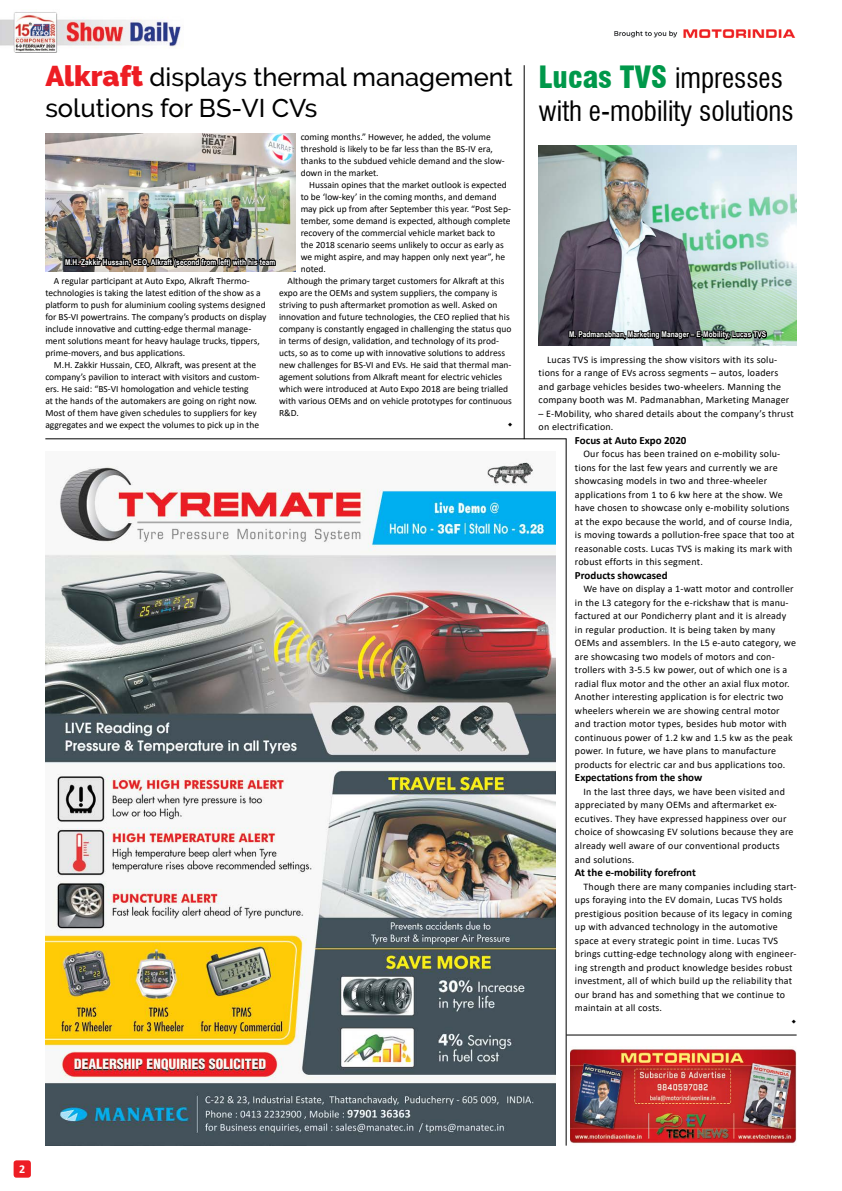
<style>
.page{position:relative;width:842px;height:1191px;background:#fff}
.page>*{position:absolute;margin:0;border:0;box-sizing:border-box;transform-origin:0 0}
.t1{font:condensed 27.5px/33px "Swiss 721 BT";color:#000}
.t2{font:500 25.5px/30.6px "Raleway";color:#000}
.t3{font:700 12px "Calibri";color:#fff}
.t4{font:700 11px "Calibri";color:#000}
.t5{font:10px/13.5px "Calibri";letter-spacing:.02em;color:#000}
.t6{font:9.5px/12px "Calibri";color:#000}
.t7{font:700 8px "Arial Narrow";letter-spacing:.01em;color:#fff}
.s1{font-weight:900;font-size:28.5px;color:#ed1d24}
.s2{font-weight:900;font-size:30px;color:#00984a}
</style>
<div class="page">
<hr style="left:45px;top:438px;width:521px;height:1px;background:#000">
<img style="left:0;top:12px;width:181px;height:40px">
<div style="left:14px;top:1160px;width:17px;height:17px;background:#ed1d24;border-radius:3px"></div>
<hr style="left:566px;top:438px;width:1px;height:707px;background:#000">
<img style="left:614px;top:29px;width:182px;height:10px">
<img style="left:45px;top:462px;width:510px;height:683px">
<img style="left:539px;top:145px;width:258px;height:201px">
<hr style="left:524px;top:65px;width:1px;height:374px;background:#000">
<img style="left:571px;top:1049px;width:226px;height:95px">
<hr style="left:566px;top:1034px;width:231px;height:1px;background:#000">
<svg style="left:567px;top:313px;width:202px;height:32px"></svg>
<img style="left:45px;top:133px;width:250px;height:138px">
<img style="left:64px;top:241px;width:213px;height:31px">
<h2 class="t2" style="left:45px;top:62px;width:469px"><span class="s1">Alkraft</span> displays thermal management solutions for BS-VI CVs</h2>
<p class="t6" style="left:301px;top:131px;width:205px">coming months.” However, he added, the volume threshold is likely to be far less than the BS-IV era, thanks to the subdued vehicle demand and the slow&shy;down in the market.</p>
<p class="t6" style="left:309px;top:179px;width:199px">Hussain opines that the market outlook is expected</p>
<p class="t6" style="left:301px;top:191px;width:198px">to be ‘low-key’ in the coming months, and demand</p>
<p class="t6" style="left:301px;top:203px;width:212px">may pick up from after September this year. “Post Sep-</p>
<p class="t6" style="left:301px;top:215px;width:211px">tember, some demand is expected, although complete</p>
<p class="t6" style="left:301px;top:227px;width:196px">recovery of the commercial vehicle market back to</p>
<p class="t6" style="left:301px;top:239px;width:205px">the 2018 scenario seems unlikely to occur as early as</p>
<p class="t6" style="left:301px;top:251px;width:206px">we might aspire, and may happen only next year”, he</p>
<p class="t6" style="left:301px;top:263px;width:27px">noted.</p>
<p class="t6" style="left:288px;top:275px;width:218px">Although the primary target customers for Alkraft at this</p>
<p class="t6" style="left:279px;top:287px;width:220px">expo are the OEMs and system suppliers, the company is</p>
<p class="t6" style="left:279px;top:299px;width:220px">striving to push aftermarket promotion as well. Asked on</p>
<p class="t6" style="left:279px;top:311px;width:232px">innovation and future technologies, the CEO replied that his</p>
<p class="t6" style="left:279px;top:323px;width:234px">company is constantly engaged in challenging the status quo</p>
<p class="t6" style="left:279px;top:335px;width:221px">in terms of design, validation, and technology of its prod-</p>
<p class="t6" style="left:279px;top:347px;width:228px">ucts, so as to come up with innovative solutions to address</p>
<p class="t6" style="left:279px;top:359px;width:234px">new challenges for BS-VI and EVs. He said that thermal man-</p>
<p class="t6" style="left:279px;top:371px;width:225px">agement solutions from Alkraft meant for electric vehicles</p>
<p class="t6" style="left:279px;top:383px;width:231px">which were introduced at Auto Expo 2018 are being trialled</p>
<p class="t6" style="left:279px;top:395px;width:234px">with various OEMs and on vehicle prototypes for continuous</p>
<p class="t6" style="left:279px;top:407px;width:21px">R&amp;D.</p>
<p class="t7" style="left:65px;top:256px;width:212px">M.H. Zakkir Hussain, CEO, Alkraft (second from left) with his team</p>
<p class="t6" style="left:45px;top:274px;width:223px;text-indent:9px">A regular participant at Auto Expo, Alkraft Thermo&shy;technologies is taking the latest edition of the show as a platform to push for aluminium cooling systems designed for BS-VI powertrains. The company’s products on display include innovative and cutting-edge thermal manage&shy;ment solutions meant for heavy haulage trucks, tippers, prime-movers, and bus applications.</p>
<p class="t6" style="left:45px;top:358px;width:216px;text-indent:9px">M.H. Zakkir Hussain, CEO, Alkraft, was present at the company’s pavilion to interact with visitors and custom&shy;ers. He said: “BS-VI homologation and vehicle testing<br>at the hands of the automakers are going on right now.<br>Most of them have given schedules to suppliers for key aggregates and we expect the volumes to pick up in the</p>
<h1 class="t1" style="left:539px;top:61px;width:257px"><span class="s2">Lucas TVS</span> impresses with e-mobility solutions</h1>
<p class="t7" style="left:569px;top:328px;width:199px">M. Padmanabhan, Marketing Manager – E-Mobility, Lucas TVS</p>
<p class="t5" style="left:539px;top:352px;width:252px;text-indent:8px">Lucas TVS is impressing the show visitors with its solu&shy;tions for a range of EVs across segments – autos, loaders and garbage vehicles besides two-wheelers. Manning the company booth was M. Padmanabhan, Marketing Manager</p>
<p class="t5" style="left:539px;top:406px;width:257px">– E-Mobility, who shared details about the company’s thrust on electrification.</p>
<p class="t4" style="left:575px;top:432px;width:113px">Focus at Auto Expo 2020</p>
<p class="t5" style="left:575px;top:447px;width:221px;text-indent:8px">Our focus has been trained on e-mobility solu&shy;tions for the last few years and currently we are showcasing models in two and three-wheeler applications from 1 to 6 kw here at the show. We have chosen to showcase only e-mobility solutions at the expo because the world, and of course India, is moving towards a pollution-free space that too at reasonable costs. Lucas TVS is making its mark with robust efforts in this segment.</p>
<p class="t4" style="left:575px;top:567px;width:94px">Products showcased</p>
<p class="t5" style="left:575px;top:582px;width:223px;text-indent:8px">We have on display a 1-watt motor and controller in the L3 category for the e-rickshaw that is manu&shy;factured at our Pondicherry plant and it is already in regular production. It is being taken by many OEMs and assemblers. In the L5 e-auto category, we are showcasing two models of motors and con&shy;trollers with 3-5.5 kw power, out of which one is a radial flux motor and the other an axial flux motor.<br>Another interesting application is for electric two wheelers wherein we are showing central motor and traction motor types, besides hub motor with continuous power of 1.2 kw and 1.5 kw as the peak power. In future, we have plans to manufacture products for electric car and bus applications too.</p>
<p class="t4" style="left:575px;top:770px;width:129px">Expectations from the show</p>
<p class="t5" style="left:575px;top:784px;width:220px;text-indent:8px">In the last three days, we have been visited and appreciated by many OEMs and aftermarket ex&shy;ecutives. They have expressed happiness over our choice of showcasing EV solutions because they are already well aware of our conventional products and solutions.</p>
<p class="t4" style="left:575px;top:864px;width:122px">At the e-mobility forefront</p>
<p class="t5" style="left:575px;top:879px;width:223px;text-indent:8px">Though there are many companies including start&shy;ups foraying into the EV domain, Lucas TVS holds prestigious position because of its legacy in coming up with advanced technology in the automotive space at every strategic point in time. Lucas TVS brings cutting-edge technology along with engineer&shy;ing strength and product knowledge besides robust investment, all of which build up the reliability that our brand has and something that we continue to maintain at all costs.</p>
<p class="t3" style="left:19px;top:1160px;width:8px">2</p>
</div>
